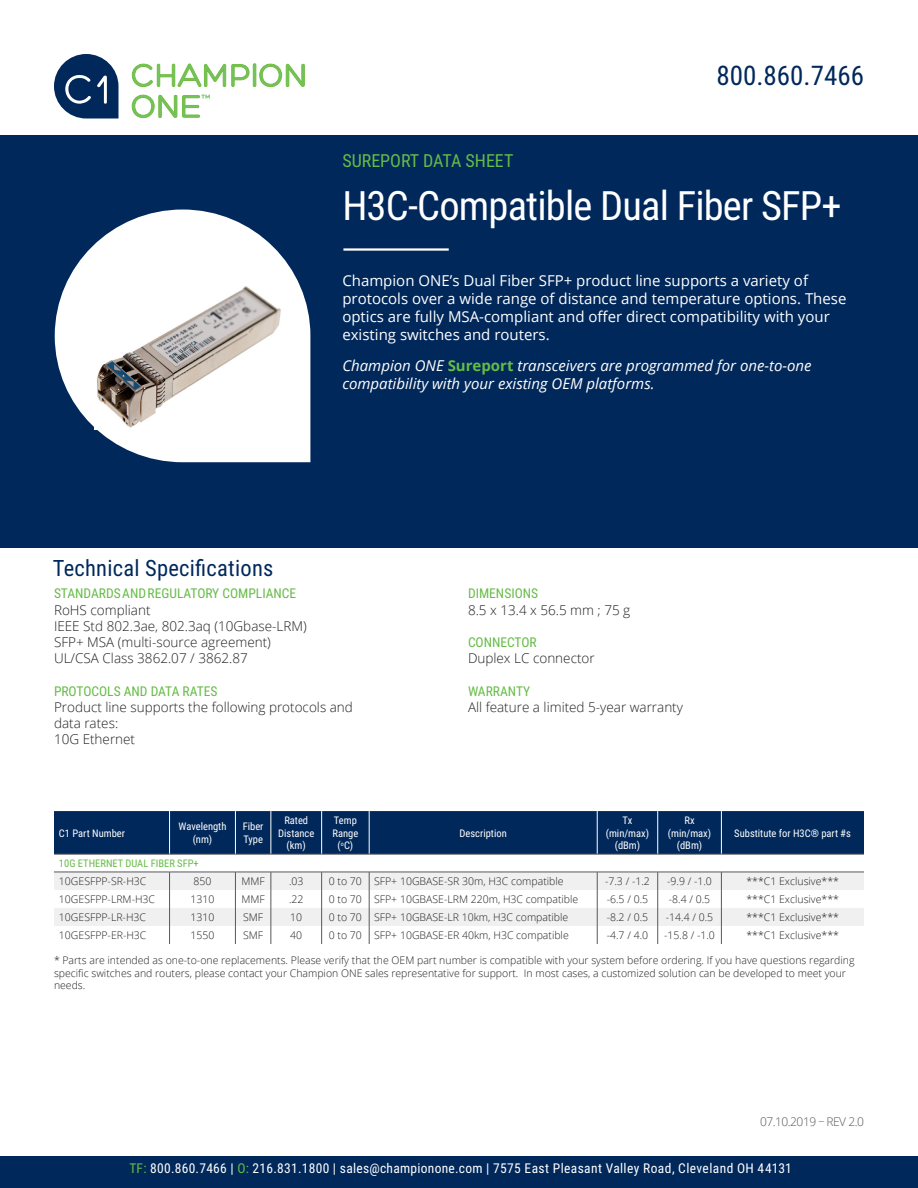
<style>
.page{position:relative;width:918px;height:1188px;background:#fff}
.page>*{position:absolute;margin:0;border:0;box-sizing:border-box;transform-origin:0 0}
.t1{font:40.5px "Roboto Condensed";letter-spacing:-.02em;color:#fff}
.t2{font:27px "Roboto Condensed";color:#00285b}
.t3{font:22.5px "Roboto Condensed";letter-spacing:.01em;color:#00285b}
.t4{font:18px "Roboto Condensed";color:#65bc46}
.Intro_Challenge_Text{font:15px/18px "Open Sans";color:#fff}
.Intro_Challenge_Text-2{font:italic 15px/18px "Open Sans";color:#fff}
.t5{font:300 13.5px "Open Sans";color:#231f20}
.t6{font:13.5px "Roboto Condensed";letter-spacing:.02em;color:#fff}
.t7{font:13.5px "Roboto Condensed";color:#65bc46}
.t8{font:300 12px "Open Sans";letter-spacing:-.04em;color:#57585a}
.t9{font:300 10.5px/12.6px "Open Sans";color:#231f20}
.t10{font:10.5px/12.6px "Roboto Condensed";color:#fff;text-align:center}
.t11{font:10.5px "Roboto Condensed";color:#65bc46}
.s1{font-weight:700;font-style:normal;color:#65bc46}
.s2{color:#65bc46}
</style>
<div class="page">
<svg style="left:132px;top:63px;width:173px;height:24px"></svg>
<svg style="left:132px;top:94px;width:78px;height:24px"></svg>
<svg style="left:54px;top:54px;width:65px;height:65px"></svg>
<div style="left:0;top:135px;width:918px;height:413px;background:#00285b"></div>
<svg style="left:55px;top:210px;width:255px;height:252px;fill:#fff"></svg>
<hr style="left:343px;top:248px;width:106px;height:3px;background:#fff">
<div style="left:0;top:1157px;width:918px;height:31px;background:#00285b"></div>
<img style="left:94px;top:274px;width:195px;height:156px">
<div style="left:54px;top:811px;width:810px;height:43px;background:#00285b"></div>
<div style="left:54px;top:873px;width:810px;height:17px;background:#f0f0f1"></div>
<svg style="left:54px;top:890px;width:810px;height:54px"></svg>
<hr style="left:169px;top:811px;width:1px;height:43px;background:#fff">
<hr style="left:235px;top:811px;width:1px;height:43px;background:#fff">
<hr style="left:271px;top:811px;width:1px;height:43px;background:#fff">
<hr style="left:321px;top:811px;width:1px;height:43px;background:#fff">
<hr style="left:369px;top:811px;width:1px;height:43px;background:#fff">
<hr style="left:597px;top:811px;width:1px;height:43px;background:#fff">
<hr style="left:657px;top:811px;width:1px;height:43px;background:#fff">
<hr style="left:721px;top:811px;width:1px;height:43px;background:#fff">
<hr style="left:54px;top:854px;width:116px;height:1px;background:#57585a">
<hr style="left:170px;top:854px;width:65px;height:1px;background:#57585a">
<hr style="left:235px;top:854px;width:36px;height:1px;background:#57585a">
<hr style="left:271px;top:854px;width:51px;height:1px;background:#57585a">
<hr style="left:322px;top:854px;width:47px;height:1px;background:#57585a">
<hr style="left:369px;top:854px;width:228px;height:1px;background:#57585a">
<hr style="left:597px;top:854px;width:61px;height:1px;background:#57585a">
<hr style="left:658px;top:854px;width:63px;height:1px;background:#57585a">
<hr style="left:721px;top:854px;width:143px;height:1px;background:#57585a">
<hr style="left:54px;top:872px;width:116px;height:1px;background:#57585a">
<hr style="left:170px;top:872px;width:65px;height:1px;background:#57585a">
<hr style="left:235px;top:872px;width:36px;height:1px;background:#57585a">
<hr style="left:271px;top:872px;width:51px;height:1px;background:#57585a">
<hr style="left:322px;top:872px;width:47px;height:1px;background:#57585a">
<hr style="left:369px;top:872px;width:228px;height:1px;background:#57585a">
<hr style="left:597px;top:872px;width:61px;height:1px;background:#57585a">
<hr style="left:658px;top:872px;width:63px;height:1px;background:#57585a">
<hr style="left:721px;top:872px;width:143px;height:1px;background:#57585a">
<svg style="left:169px;top:872px;width:1px;height:72px"></svg>
<svg style="left:235px;top:872px;width:1px;height:72px"></svg>
<svg style="left:271px;top:872px;width:1px;height:72px"></svg>
<svg style="left:321px;top:872px;width:1px;height:72px"></svg>
<svg style="left:369px;top:872px;width:1px;height:72px"></svg>
<svg style="left:597px;top:872px;width:1px;height:72px"></svg>
<svg style="left:657px;top:872px;width:1px;height:72px"></svg>
<svg style="left:721px;top:872px;width:1px;height:72px"></svg>
<p class="t4" style="left:342px;top:148px;width:173px">SUREPORT DATA SHEET</p>
<h2 class="t2" style="left:717px;top:56px;width:149px">800.860.7466</h2>
<p class="t1" style="left:342px;top:178px;width:501px">H3C-Compatible Dual Fiber SFP+</p>
<p class="t3" style="left:53px;top:552px;width:222px">Technical Specifications</p>
<p class="Intro_Challenge_Text" style="left:342px;top:271px;width:506px">Champion ONE’s Dual Fiber SFP+ product line supports a variety of protocols over a wide range of distance and temperature options. These optics are fully MSA-compliant and offer direct compatibility with your existing switches and routers.</p>
<p class="Intro_Challenge_Text-2" style="left:342px;top:356px;width:471px">Champion ONE <span class="s1">Sureport</span> transceivers are programmed for one-to-one compatibility with your existing OEM platforms.</p>
<p class="t7" style="left:54px;top:584px;width:244px">STANDARDS AND REGULATORY COMPLIANCE</p>
<p class="t5" style="left:54px;top:601px;width:98px">RoHS compliant</p>
<p class="t5" style="left:54px;top:617px;width:254px">IEEE Std 802.3ae, 802.3aq (10Gbase-LRM)</p>
<p class="t5" style="left:54px;top:633px;width:218px">SFP+ MSA (multi-source agreement)</p>
<p class="t5" style="left:54px;top:649px;width:195px">UL/CSA Class 3862.07 / 3862.87</p>
<p class="t7" style="left:54px;top:681px;width:165px">PROTOCOLS AND DATA RATES</p>
<p class="t5" style="left:54px;top:698px;width:300px">Product line supports the following protocols and</p>
<p class="t5" style="left:54px;top:714px;width:66px">data rates:</p>
<p class="t5" style="left:54px;top:730px;width:83px">10G Ethernet</p>
<p class="t7" style="left:468px;top:584px;width:72px">DIMENSIONS</p>
<p class="t5" style="left:468px;top:601px;width:164px">8.5 x 13.4 x 56.5 mm ; 75 g</p>
<p class="t7" style="left:468px;top:633px;width:70px">CONNECTOR</p>
<p class="t5" style="left:468px;top:649px;width:128px">Duplex LC connector</p>
<p class="t7" style="left:468px;top:681px;width:64px">WARRANTY</p>
<p class="t5" style="left:468px;top:698px;width:217px">All feature a limited 5-year warranty</p>
<p class="t10" style="left:59px;top:826px;width:68px">C1 Part Number</p>
<p class="t10" style="left:179px;top:820px;width:49px">Wavelength (nm)</p>
<p class="t10" style="left:243px;top:820px;width:22px;text-align:left">Fiber<br>Type</p>
<p class="t10" style="left:284px;top:814px;width:25px">Rated</p>
<p class="t10" style="left:278px;top:826px;width:38px">Distance (km)</p>
<p class="t10" style="left:333px;top:814px;width:27px">Temp<br>Range (<sup>o</sup>C)</p>
<p class="t10" style="left:460px;top:826px;width:49px">Description</p>
<p class="t10" style="left:623px;top:814px;width:11px">Tx</p>
<p class="t10" style="left:606px;top:826px;width:45px">(min/max) (dBm)</p>
<p class="t10" style="left:684px;top:814px;width:12px">Rx</p>
<p class="t10" style="left:668px;top:826px;width:45px">(min/max) (dBm)</p>
<p class="t10" style="left:734px;top:826px;width:118px">Substitute for H3C® part #s</p>
<p class="t11" style="left:59px;top:856px;width:141px">10G ETHERNET DUAL FIBER SFP+</p>
<p class="t9" style="left:59px;top:875px;width:89px">10GESFPP-SR-H3C</p>
<p class="t9" style="left:194px;top:875px;width:19px">850</p>
<p class="t9" style="left:241px;top:875px;width:25px">MMF</p>
<p class="t9" style="left:289px;top:875px;width:16px">.03</p>
<p class="t9" style="left:329px;top:875px;width:35px">0 to 70</p>
<p class="t9" style="left:374px;top:875px;width:191px">SFP+ 10GBASE-SR 30m, H3C compatible</p>
<p class="t9" style="left:605px;top:875px;width:46px">-7.3 / -1.2</p>
<p class="t9" style="left:667px;top:875px;width:46px">-9.9 / -1.0</p>
<p class="t9" style="left:747px;top:875px;width:94px">***C1 Exclusive***</p>
<p class="t9" style="left:59px;top:893px;width:98px">10GESFPP-LRM-H3C</p>
<p class="t9" style="left:191px;top:893px;width:25px">1310</p>
<p class="t9" style="left:241px;top:893px;width:25px">MMF</p>
<p class="t9" style="left:289px;top:893px;width:16px">.22</p>
<p class="t9" style="left:329px;top:893px;width:35px">0 to 70</p>
<p class="t9" style="left:374px;top:893px;width:206px">SFP+ 10GBASE-LRM 220m, H3C compatible</p>
<p class="t9" style="left:607px;top:893px;width:43px">-6.5 / 0.5</p>
<p class="t9" style="left:669px;top:893px;width:43px">-8.4 / 0.5</p>
<p class="t9" style="left:747px;top:893px;width:94px">***C1 Exclusive***</p>
<p class="t9" style="left:59px;top:911px;width:89px">10GESFPP-LR-H3C</p>
<p class="t9" style="left:191px;top:911px;width:25px">1310</p>
<p class="t9" style="left:243px;top:911px;width:22px">SMF</p>
<p class="t9" style="left:290px;top:911px;width:13px">10</p>
<p class="t9" style="left:329px;top:911px;width:35px">0 to 70</p>
<p class="t9" style="left:374px;top:911px;width:196px">SFP+ 10GBASE-LR 10km, H3C compatible</p>
<p class="t9" style="left:607px;top:911px;width:43px">-8.2 / 0.5</p>
<p class="t9" style="left:666px;top:911px;width:49px">-14.4 / 0.5</p>
<p class="t9" style="left:747px;top:911px;width:94px">***C1 Exclusive***</p>
<p class="t9" style="left:59px;top:929px;width:89px">10GESFPP-ER-H3C</p>
<p class="t9" style="left:191px;top:929px;width:25px">1550</p>
<p class="t9" style="left:243px;top:929px;width:22px">SMF</p>
<p class="t9" style="left:290px;top:929px;width:13px">40</p>
<p class="t9" style="left:329px;top:929px;width:35px">0 to 70</p>
<p class="t9" style="left:374px;top:929px;width:196px">SFP+ 10GBASE-ER 40km, H3C compatible</p>
<p class="t9" style="left:607px;top:929px;width:43px">-4.7 / 4.0</p>
<p class="t9" style="left:664px;top:929px;width:52px">-15.8 / -1.0</p>
<p class="t9" style="left:747px;top:929px;width:94px">***C1 Exclusive***</p>
<p class="t9" style="left:54px;top:954px;width:802px">* Parts are intended as one-to-one replacements. Please verify that the OEM part number is compatible with your system before ordering. If you have questions regarding specific switches and routers, please contact your Champion ONE sales representative for support. In most cases, a customized solution can be developed to meet your needs.</p>
<p class="t8" style="left:760px;top:1114px;width:105px">07.10.2019 – REV 2.0</p>
<p class="t6" style="left:129px;top:1159px;width:664px"><span class="s2">TF:</span> 800.860.7466 | <span class="s2">O:</span> 216.831.1800 | sales@championone.com | 7575 East Pleasant Valley Road, Cleveland OH 44131</p>
</div>
